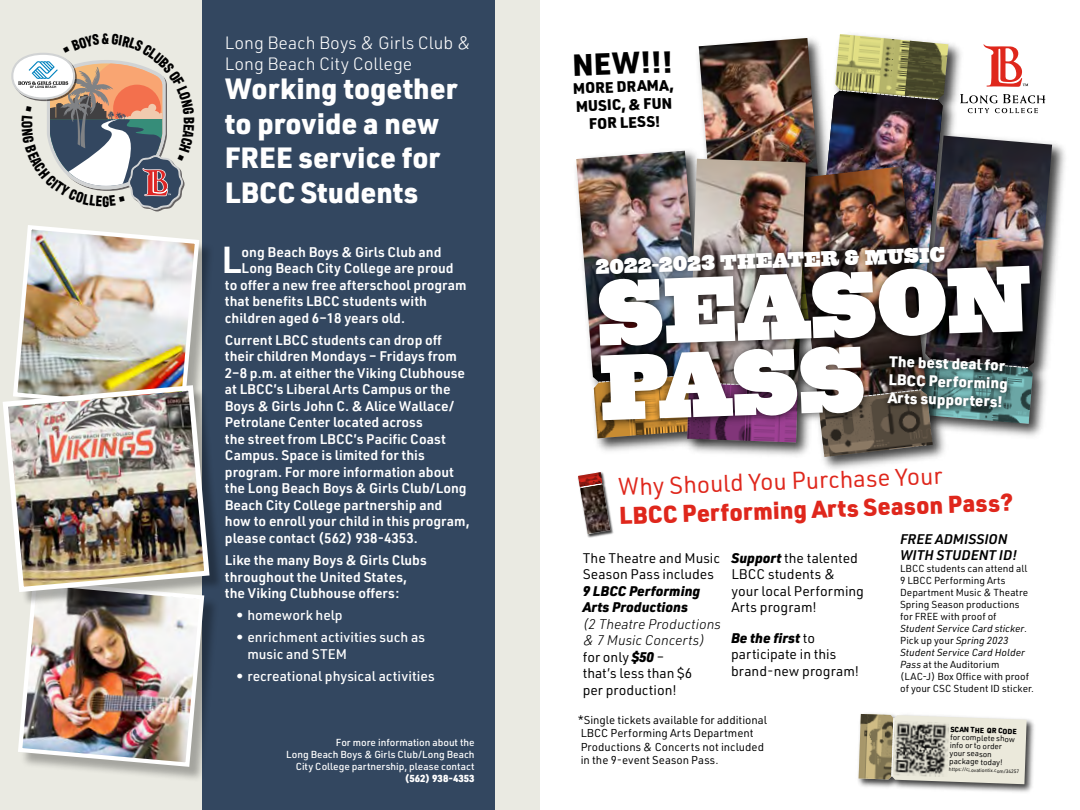
<style>
.page{position:relative;width:1080px;height:810px;background:#fff}
.page>*{position:absolute;margin:0;border:0;box-sizing:border-box;transform-origin:0 0}
.t1{font:92.62px/74.8px "Spade";color:#fff}
.Body{font:600 36.88px "URWDIN";color:#fff}
.t2{font:900 30px "URWDIN";color:#000}
.t3{font:900 28.75px/34.5px "URWDIN";color:#fff}
.t4{font:900 23.88px/29.1px "URWDIN";color:#df271c}
.t5{font:21px "Spade";color:#fff}
.t6{font:300 17.5px/21px "URWDIN";color:#fff}
.t7{font:900 15.12px/18.1px "URWDIN";color:#fff}
.t8{font:900 15px/18px "URWDIN";color:#000;text-align:center}
.Body-2{font:600 13.75px/16.5px "URWDIN";color:#fff}
.t9{font:13.75px/16.5px "URWDIN";color:#000}
.t10{font:500 13.75px/16.5px "URWDIN";color:#fff}
.t11{font:italic 600 13.75px/16.5px "URWDIN";color:#000}
.t12{font:11.25px/13.5px "URWDIN";color:#000}
.t13{font:10px/12px "URWDIN";color:#000}
.Chart_Class_Informat{font:500 10px/12px "URWDIN";color:#fff;text-align:right}
.t14{font:8px/8px "URWDIN";color:#000}
.t15{font:900 7.38px "URWDIN";color:#000}
.t16{font:5px "URWDIN";color:#000}
.s1{font-weight:900}
.s2{font-weight:400}
.s3{font-weight:900;font-style:italic}
.s4{font-weight:300;font-style:italic}
.s5{font-style:italic}
</style>
<div class="page">
<div style="left:0;top:0;width:540px;height:810px;background:#eaeae2"></div>
<div style="left:202px;top:0;width:293px;height:810px;background:#334760"></div>
<img style="left:948px;top:43px;width:13px;height:86px">
<img style="left:576px;top:151px;width:116px;height:94px">
<img style="left:699px;top:45px;width:17px;height:107px">
<img style="left:716px;top:34px;width:232px;height:125px">
<img style="left:913px;top:129px;width:152px;height:240px">
<img style="left:925px;top:136px;width:127px;height:232px">
<img style="left:824px;top:159px;width:128px;height:310px">
<img style="left:825px;top:166px;width:101px;height:65px">
<img style="left:680px;top:152px;width:145px;height:310px">
<img style="left:689px;top:159px;width:117px;height:72px">
<svg style="left:960px;top:94px;width:85px;height:19px"></svg>
<svg style="left:983px;top:44px;width:45px;height:43px"></svg>
<img style="left:858px;top:713px;width:176px;height:79px">
<svg style="left:859px;top:714px;width:168px;height:70px;background:#d0cbb8"></svg>
<img style="left:893px;top:721px;width:56px;height:56px">
<img style="left:587px;top:512px;width:27px;height:26px">
<svg style="left:578px;top:472px;width:32px;height:62px"></svg>
<img style="left:582px;top:231px;width:464px;height:226px">
<div style="left:15px;top:227px;width:199px;height:200px;background:#000;opacity:.3"></div>
<img style="left:14px;top:225px;width:188px;height:158px">
<div style="left:20px;top:583px;width:199px;height:200px;background:#000;opacity:.3"></div>
<img style="left:18px;top:606px;width:189px;height:163px">
<div style="left:5px;top:388px;width:219px;height:218px;background:#000;opacity:.3"></div>
<img style="left:3px;top:383px;width:209px;height:212px">
<svg style="left:11px;top:53px;width:174px;height:158px"></svg>
<p class="t6" style="left:225px;top:32px;width:248px">Long Beach Boys &amp; Girls Club &amp;<br>Long Beach City College</p>
<p class="t3" style="left:225px;top:70px;width:234px">Working together to provide a new<br>FREE service for<br>LBCC Students</p>
<p class="Body" style="left:222px;top:235px;width:21px">L</p>
<p class="Body-2" style="left:242px;top:243px;width:201px">ong Beach Boys &amp; Girls Club and</p>
<p class="Body-2" style="left:242px;top:260px;width:214px">Long Beach City College are proud</p>
<p class="Body-2" style="left:225px;top:276px;width:243px">to offer a new free afterschool program</p>
<p class="Body-2" style="left:225px;top:293px;width:204px">that benefits LBCC students with</p>
<p class="Body-2" style="left:225px;top:309px;width:182px">children aged 6–18 years old.</p>
<p class="Body-2" style="left:225px;top:331px;width:246px">Current LBCC students can drop off their children Mondays – Fridays from 2–8 p.m. at either the Viking Clubhouse at LBCC’s Liberal Arts Campus or the Boys &amp; Girls John C. &amp; Alice Wallace/ Petrolane Center located across<br>the street from LBCC’s Pacific Coast Campus. Space is limited for this program. For more information about the Long Beach Boys &amp; Girls Club/Long Beach City College partnership and how to enroll your child in this program, please contact (562) 938-4353.</p>
<p class="Body-2" style="left:225px;top:551px;width:204px">Like the many Boys &amp; Girls Clubs throughout the United States, the Viking Clubhouse offers:</p>
<p class="t10" style="left:236px;top:607px;width:108px">• homework help</p>
<p class="t10" style="left:247px;top:629px;width:179px;text-indent:-11px">• enrichment activities such as music and STEM</p>
<p class="t10" style="left:236px;top:667px;width:200px">• recreational physical activities</p>
<p class="Chart_Class_Informat" style="left:286px;top:736px;width:190px">For more information about the<br>Long Beach Boys &amp; Girls Club/Long Beach<br>City College partnership, please contact <span class="s1">(562) 938-4353</span></p>
<p class="t2" style="left:572px;top:44px;width:102px;rotate:-2deg">NEW!!!</p>
<p class="t8" style="left:573px;top:79px;width:103px;rotate:-2deg">MORE DRAMA,<br>MUSIC, &amp; FUN<br>FOR LESS!</p>
<p class="t5" style="left:595px;top:250px;width:351px;rotate:-2deg">2022-2023 THEATER &amp; MUSIC</p>
<p class="t1" style="left:596px;top:268px;width:435px;rotate:-2deg">SEASON<br>PASS</p>
<p class="t7" style="left:890px;top:352px;width:121px;rotate:2deg">The best deal for<br>LBCC Performing<br>Arts supporters!</p>
<p class="t4" style="left:618px;top:471px;width:396px;rotate:-2deg"><span class="s2">Why Should You Purchase Your<br></span>LBCC Performing Arts Season Pass?</p>
<p class="t9" style="left:583px;top:549px;width:140px">The Theatre and Music<br>Season Pass includes<br><span class="s3">9 LBCC Performing<br>Arts Productions<br></span><span class="s4">(2 Theatre Productions &amp; 7 Music Concerts) </span>for only <span class="s3">$50</span> –<br>that’s less than $6<br>per production!</p>
<p class="t9" style="left:732px;top:549px;width:134px"><span class="s3">Support</span> the talented<br>LBCC students &amp; your local Performing<br>Arts program!</p>
<p class="t9" style="left:731px;top:629px;width:129px"><span class="s3">Be the first</span> to participate in this brand-new program!</p>
<p class="t12" style="left:578px;top:713px;width:191px">*Single tickets available for additional LBCC Performing Arts Department Productions &amp; Concerts not included in the 9-event Season Pass.</p>
<p class="t11" style="left:900px;top:530px;width:118px">FREE ADMISSION<br>WITH STUDENT ID!</p>
<p class="t13" style="left:900px;top:563px;width:135px">LBCC students can attend all<br>9 LBCC Performing Arts<br>Department Music &amp; Theatre<br>Spring Season productions for FREE with proof of<br><span class="s5">Student Service Card sticker</span>.<br>Pick up your <span class="s5">Spring 2023<br>Student Service Card Holder<br>Pass</span> at the Auditorium (LAC-J) Box Office with proof of your CSC Student ID sticker.</p>
<p class="t15" style="left:951px;top:724px;width:68px;rotate:2deg">SCAN THE QR CODE</p>
<p class="t14" style="left:950px;top:733px;width:66px;rotate:2deg">for complete show info or to order your season package today!</p>
<p class="t16" style="left:949px;top:766px;width:72px;rotate:2deg">https://ci.ovationtix.com/34257</p>
</div>
